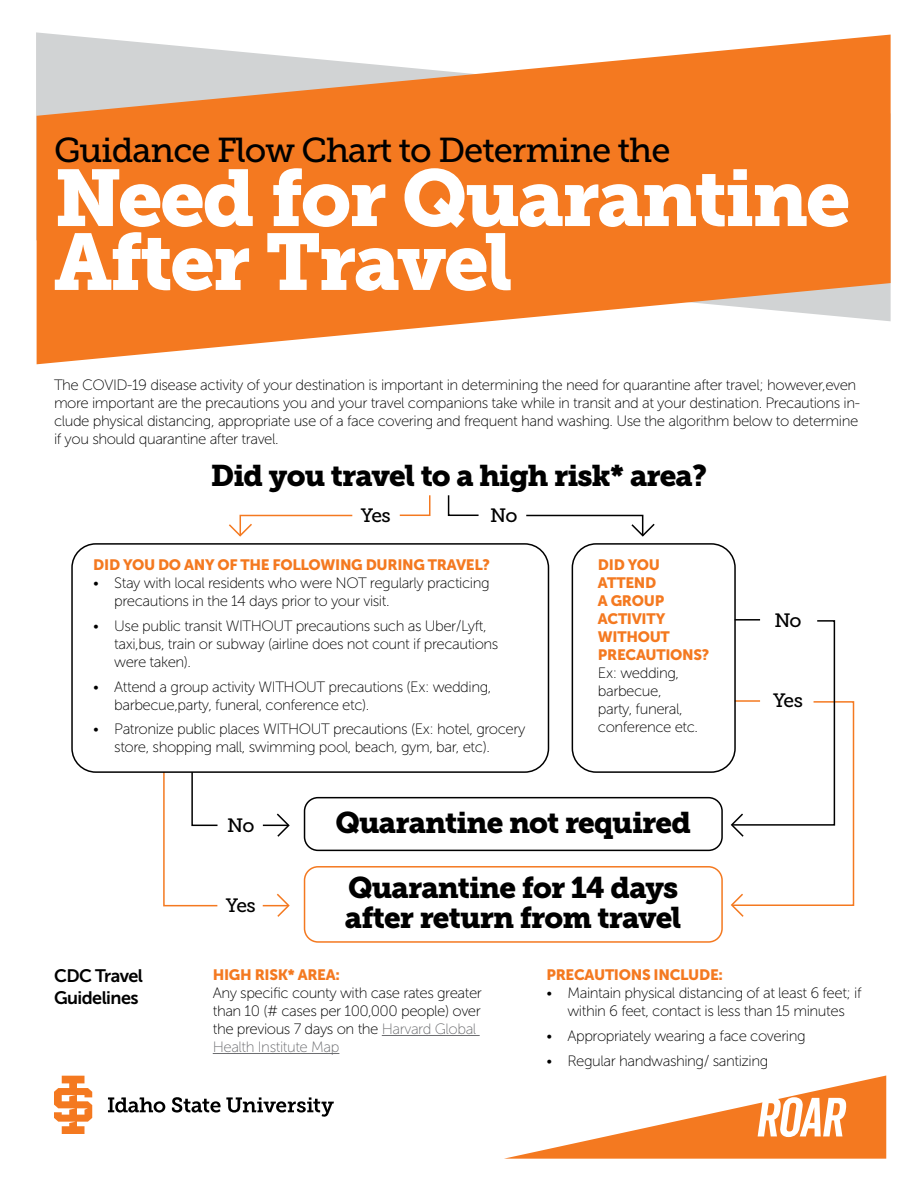
<style>
.page{position:relative;width:918px;height:1188px;background:#fff}
.page>*{position:absolute;margin:0;border:0;box-sizing:border-box;transform-origin:0 0}
.t1{font:79.5px/63.9px "Museo Slab 900";letter-spacing:-.03em;color:#fff}
.t2{font:34.5px "Museo Slab 500";letter-spacing:-.03em;color:#000}
.t3{font:29.7px/30px "Museo Slab 900";letter-spacing:-.03em;color:#000}
.t4{font:19.2px "Museo Slab 500";letter-spacing:-.05em;color:#000}
.t5{font:18px/21.6px "Museo Sans 700";letter-spacing:-.03em;color:#000}
.t6{font:15px/18px "Museo Sans 100";letter-spacing:-.03em;color:#000}
.t7{font:15px/18px "Museo Sans 900";letter-spacing:-.02em;color:#f47920}
.s1{color:#6d6e71}
</style>
<div class="page">
<svg style="left:163px;top:773px;width:55px;height:134px"></svg>
<div style="left:71px;top:543px;width:478px;height:230px;border:2px solid #000;border-radius:24px"></div>
<div style="left:572px;top:543px;width:164px;height:230px;border:2px solid #000;border-radius:24px"></div>
<div style="left:304px;top:797px;width:419px;height:54px;border:2px solid #000;border-radius:14px"></div>
<div style="left:304px;top:866px;width:419px;height:77px;border:2px solid #f47920;border-radius:14px"></div>
<svg style="left:37px;top:35px;width:854px;height:329px;fill:#f47920"></svg>
<svg style="left:504px;top:1076px;width:382px;height:83px"></svg>
<hr style="left:382px;top:1035px;width:98px;height:1px;background:#6d6e71">
<hr style="left:213px;top:1053px;width:126px;height:1px;background:#6d6e71">
<svg style="left:263px;top:893px;width:27px;height:24px"></svg>
<svg style="left:263px;top:813px;width:27px;height:24px"></svg>
<svg style="left:730px;top:619px;width:125px;height:298px"></svg>
<svg style="left:399px;top:495px;width:32px;height:21px"></svg>
<svg style="left:447px;top:495px;width:32px;height:21px"></svg>
<svg style="left:229px;top:514px;width:124px;height:23px"></svg>
<svg style="left:526px;top:514px;width:129px;height:23px"></svg>
<svg style="left:54px;top:1076px;width:38px;height:58px"></svg>
<svg style="left:108px;top:1097px;width:226px;height:20px"></svg>
<h2 class="t2" style="left:54px;top:131px;width:618px">Guidance Flow Chart to Determine the</h2>
<h1 class="t1" style="left:54px;top:167px;width:798px">Need for Quarantine<br>After Travel</h1>
<p class="t6" style="left:54px;top:376px;width:808px">The COVID-19 disease activity of your destination is important in determining the need for quarantine after travel; however,even more important are the precautions you and your travel companions take while in transit and at your destination. Precautions in&shy;clude physical distancing, appropriate use of a face covering and frequent hand washing. Use the algorithm below to determine if you should quarantine after travel.</p>
<h3 class="t3" style="left:211px;top:460px;width:498px">Did you travel to a high risk* area?</h3>
<p class="t4" style="left:361px;top:504px;width:31px">Yes</p>
<p class="t4" style="left:490px;top:504px;width:29px">No</p>
<p class="t7" style="left:93px;top:556px;width:398px">DID YOU DO ANY OF THE FOLLOWING DURING TRAVEL?</p>
<p class="t6" style="left:114px;top:574px;width:377px;text-indent:-21px">• Stay with local residents who were NOT regularly practicing precautions in the 14 days prior to your visit.</p>
<p class="t6" style="left:114px;top:617px;width:386px;text-indent:-21px">• Use public transit WITHOUT precautions such as Uber/Lyft, taxi,bus, train or subway (airline does not count if precautions were taken).</p>
<p class="t6" style="left:114px;top:678px;width:379px;text-indent:-21px">• Attend a group activity WITHOUT precautions (Ex: wedding, barbecue,party, funeral, conference etc).</p>
<p class="t6" style="left:114px;top:720px;width:413px;text-indent:-21px">• Patronize public places WITHOUT precautions (Ex: hotel, grocery store, shopping mall, swimming pool, beach, gym, bar, etc).</p>
<p class="t7" style="left:598px;top:556px;width:113px">DID YOU<br>ATTEND<br>A GROUP<br>ACTIVITY<br>WITHOUT<br>PRECAUTIONS?</p>
<p class="t6" style="left:598px;top:664px;width:102px">Ex: wedding, barbecue, party, funeral, conference etc.</p>
<p class="t4" style="left:227px;top:814px;width:29px">No</p>
<h3 class="t3" style="left:336px;top:808px;width:357px">Quarantine not required</h3>
<p class="t4" style="left:226px;top:894px;width:31px">Yes</p>
<h3 class="t3" style="left:345px;top:873px;width:338px">Quarantine for 14 days after return from travel</h3>
<p class="t4" style="left:774px;top:609px;width:29px">No</p>
<p class="t4" style="left:773px;top:689px;width:31px">Yes</p>
<p class="t5" style="left:54px;top:965px;width:91px">CDC Travel<br>Guidelines</p>
<p class="t7" style="left:213px;top:966px;width:129px">HIGH RISK* AREA:</p>
<p class="t6" style="left:213px;top:984px;width:271px">Any specific county with case rates greater than 10 (# cases per 100,000 people) over the previous 7 days on the <span class="s1">Harvard Global Health Institute Map</span></p>
<p class="t7" style="left:546px;top:966px;width:178px">PRECAUTIONS INCLUDE:</p>
<p class="t6" style="left:546px;top:984px;width:317px;text-align:center">• Maintain physical distancing of at least 6 feet; if within 6 feet, contact is less than 15 minutes</p>
<p class="t6" style="left:546px;top:1027px;width:261px">• Appropriately wearing a face covering</p>
<p class="t6" style="left:546px;top:1052px;width:223px">• Regular handwashing/ santizing</p>
</div>
